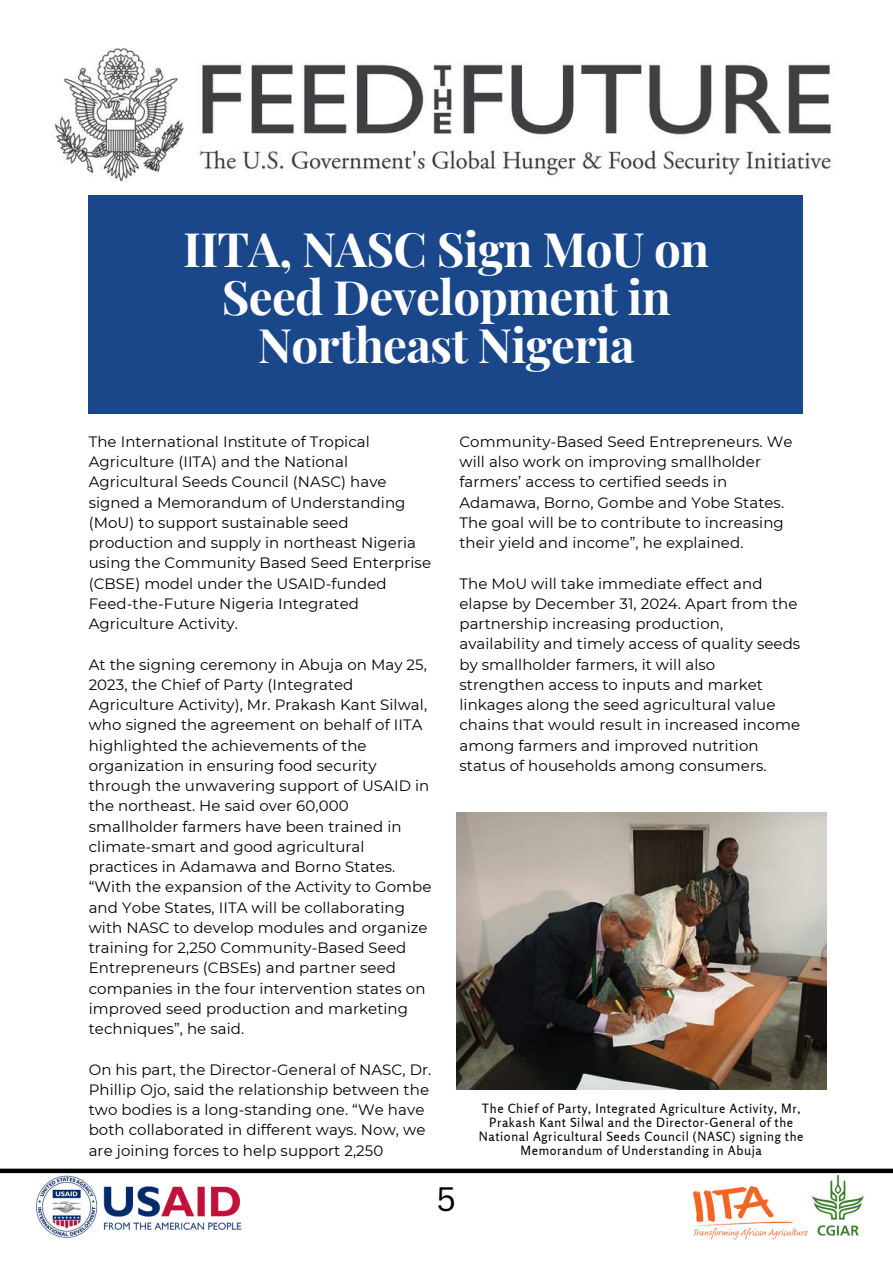
<style>
.page{position:relative;width:893px;height:1264px;background:#fff}
.page>*{position:absolute;margin:0;border:0;box-sizing:border-box;transform-origin:0 0}
.t1{font:700 47.4px/48.3px "Playfair Display";letter-spacing:-.015em;color:#fff;text-align:center}
.t2{font:33px "Canva Sans";color:#000}
.t3{font:15px/20.2px "Montserrat";letter-spacing:.005em;color:#000}
.t4{font:12.75px/13.8px "Rosario";letter-spacing:.045em;color:#000;text-align:center}
</style>
<div class="page">
<div style="left:0;top:1168px;width:892px;height:5px;background:#000"></div>
<img style="left:54px;top:48px;width:779px;height:187px">
<img style="left:30px;top:1173px;width:224px;height:65px">
<img style="left:693px;top:1175px;width:170px;height:65px">
<img style="left:456px;top:812px;width:370px;height:277px">
<div style="left:89px;top:195px;width:714px;height:218px;background:#1a4789"></div>
<h1 class="t1" style="left:183px;top:223px;width:527px">IITA, NASC Sign MoU on<br>Seed Development in<br>Northeast Nigeria</h1>
<p class="t3" style="left:89px;top:431px;width:344px">The International Institute of Tropical Agriculture (IITA) and the National Agricultural Seeds Council (NASC) have signed a Memorandum of Understanding (MoU) to support sustainable seed production and supply in northeast Nigeria using the Community Based Seed Enterprise (CBSE) model under the USAID-funded Feed-the-Future Nigeria Integrated Agriculture Activity.</p>
<p class="t3" style="left:89px;top:654px;width:344px">At the signing ceremony in Abuja on May 25, 2023, the Chief of Party (Integrated Agriculture Activity), Mr. Prakash Kant Silwal, who signed the agreement on behalf of IITA highlighted the achievements of the organization in ensuring food security through the unwavering support of USAID in the northeast. He said over 60,000 smallholder farmers have been trained in climate-smart and good agricultural practices in Adamawa and Borno States. “With the expansion of the Activity to Gombe and Yobe States, IITA will be collaborating with NASC to develop modules and organize training for 2,250 Community-Based Seed Entrepreneurs (CBSEs) and partner seed companies in the four intervention states on improved seed production and marketing techniques”, he said.</p>
<p class="t3" style="left:89px;top:1059px;width:344px">On his part, the Director-General of NASC, Dr.<br>Phillip Ojo, said the relationship between the two bodies is a long-standing one. “We have both collaborated in different ways. Now, we are joining forces to help support 2,250</p>
<p class="t3" style="left:459px;top:431px;width:334px">Community-Based Seed Entrepreneurs. We will also work on improving smallholder farmers’ access to certified seeds in Adamawa, Borno, Gombe and Yobe States.<br>The goal will be to contribute to increasing their yield and income”, he explained.</p>
<p class="t3" style="left:459px;top:573px;width:342px">The MoU will take immediate effect and elapse by December 31, 2024. Apart from the partnership increasing production, availability and timely access of quality seeds by smallholder farmers, it will also strengthen access to inputs and market linkages along the seed agricultural value chains that would result in increased income among farmers and improved nutrition status of households among consumers.</p>
<p class="t4" style="left:479px;top:1101px;width:326px">The Chief of Party, Integrated Agriculture Activity, Mr, Prakash Kant Silwal and the Director-General of the National Agricultural Seeds Council (NASC) signing the Memorandum of Understanding in Abuja</p>
<h2 class="t2" style="left:436px;top:1176px;width:21px">5</h2>
</div>
